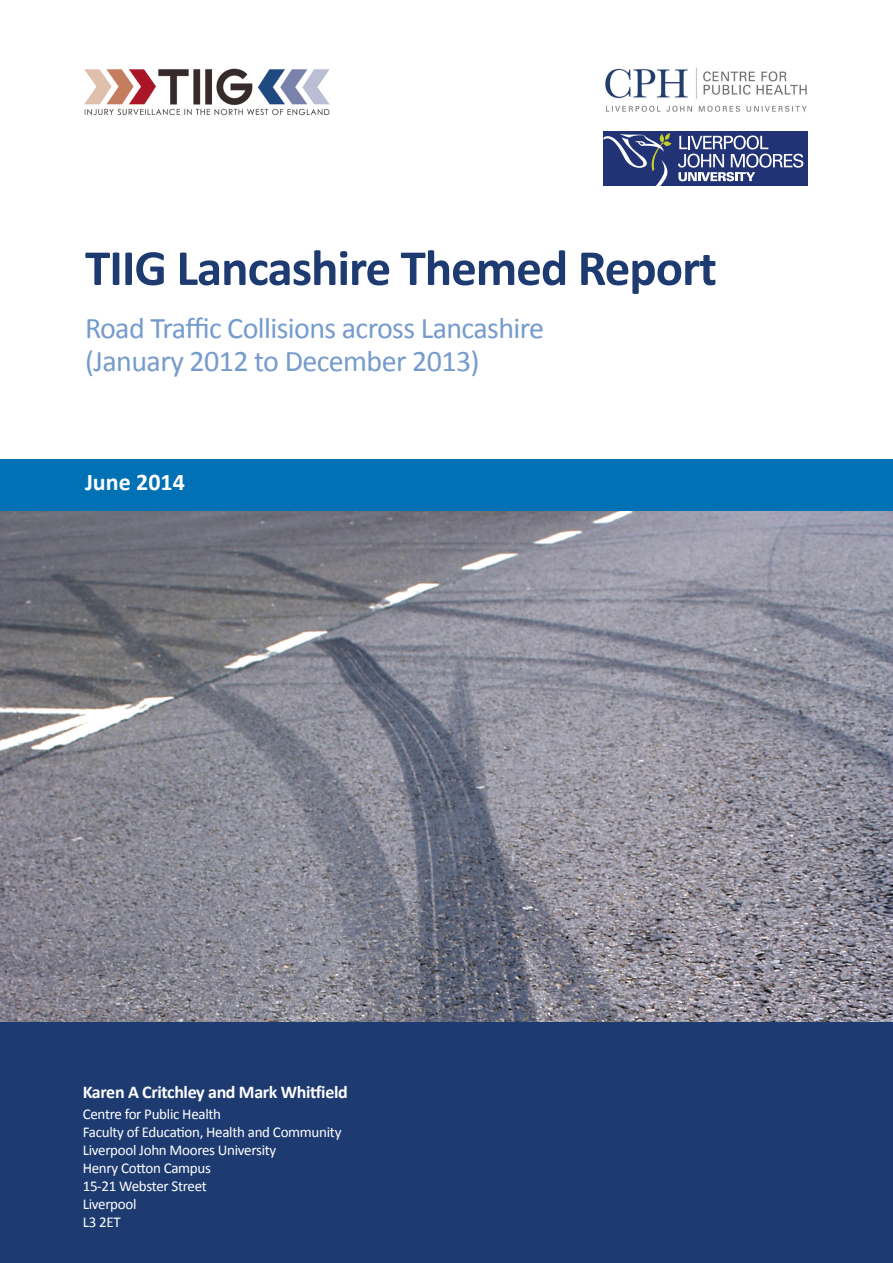
<style>
.page{position:relative;width:893px;height:1263px;background:#fff}
.page>*{position:absolute;margin:0;border:0;box-sizing:border-box;transform-origin:0 0}
.t1{font:700 51px "Calibri";letter-spacing:-.02em;color:#1e3b71}
.t2{font:30px/33px "Calibri";letter-spacing:-.02em;color:#759bcd}
.t3{font:700 24px "Calibri";color:#fff}
.t4{font:700 18px "Calibri";letter-spacing:-.02em;color:#fff}
.t5{font:15px/18px "Calibri";letter-spacing:-.02em;color:#fff}
</style>
<div class="page">
<img style="left:0;top:510px;width:893px;height:512px">
<div style="left:0;top:459px;width:893px;height:51px;background:#0071b5"></div>
<div style="left:604px;top:131px;width:204px;height:55px;background:#213375"></div>
<svg style="left:678px;top:135px;width:125px;height:46px"></svg>
<svg style="left:604px;top:133px;width:68px;height:53px"></svg>
<img style="left:605px;top:67px;width:202px;height:45px">
<div style="left:0;top:1022px;width:893px;height:241px;background:#1e3b71"></div>
<img style="left:84px;top:68px;width:246px;height:48px">
<h1 class="t1" style="left:85px;top:236px;width:633px">TIIG Lancashire Themed Report</h1>
<h2 class="t2" style="left:85px;top:310px;width:461px">Road Traffic Collisions across Lancashire (January 2012 to December 2013)</h2>
<h3 class="t3" style="left:85px;top:467px;width:101px">June 2014</h3>
<p class="t4" style="left:83px;top:1081px;width:267px">Karen A Critchley and Mark Whitfield</p>
<p class="t5" style="left:83px;top:1104px;width:260px">Centre for Public Health<br>Faculty of Education, Health and Community<br>Liverpool John Moores University<br>Henry Cotton Campus<br>15-21 Webster Street<br>Liverpool<br>L3 2ET</p>
</div>
